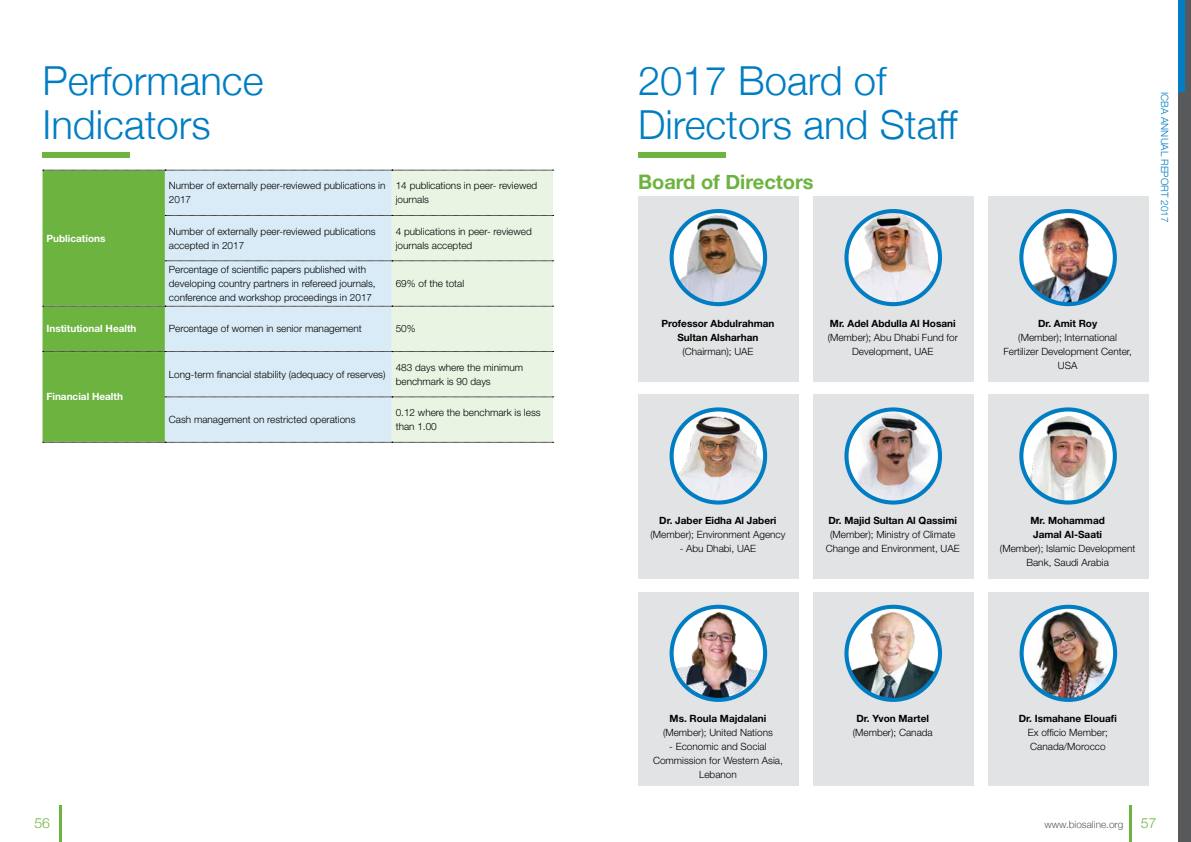
<style>
.page{position:relative;width:1191px;height:842px;background:#fff}
.page>*{position:absolute;margin:0;border:0;box-sizing:border-box;transform-origin:0 0}
.t1{font:300 40px/44px "Helvetica Neue";color:#007dc3}
.t2{font:700 20px "Helvetica Neue";color:#6cb33f}
.t3{font:300 14px "Helvetica Neue";color:#6cb33f}
.t4{font:300 10px/14px "Helvetica Neue LT Std";color:#000}
.t5{font:700 10px/14px "Helvetica Neue LT Std";color:#000;text-align:center}
.t6{font:700 10px "Helvetica Neue LT Std";color:#fff}
.t7{font:300 10px "Helvetica Neue";color:#007dc3}
.t8{font:300 10px "Helvetica Neue";color:#58595b}
</style>
<div class="page">
<div style="left:638px;top:196px;width:160px;height:186px;background:#e2e3e4"></div>
<div style="left:638px;top:395px;width:160px;height:184px;background:#e2e3e4"></div>
<div style="left:638px;top:592px;width:160px;height:193px;background:#e2e3e4"></div>
<div style="left:813px;top:196px;width:160px;height:186px;background:#e2e3e4"></div>
<div style="left:813px;top:395px;width:160px;height:184px;background:#e2e3e4"></div>
<div style="left:813px;top:592px;width:160px;height:193px;background:#e2e3e4"></div>
<div style="left:988px;top:592px;width:160px;height:193px;background:#e2e3e4"></div>
<div style="left:987px;top:196px;width:161px;height:186px;background:#e2e3e4"></div>
<div style="left:987px;top:395px;width:161px;height:184px;background:#e2e3e4"></div>
<div style="left:43px;top:152px;width:87px;height:5px;background:#6cb33f"></div>
<div style="left:638px;top:152px;width:88px;height:5px;background:#6cb33f"></div>
<svg style="left:43px;top:170px;width:511px;height:273px;background:#c1ddc1"></svg>
<img style="left:671px;top:211px;width:94px;height:93px;border-radius:47px">
<div style="left:669px;top:209px;width:98px;height:97px;border:4px solid #007dc3;border-radius:50%"></div>
<img style="left:671px;top:409px;width:94px;height:93px;border-radius:47px">
<div style="left:669px;top:407px;width:98px;height:98px;border:4px solid #007dc3;border-radius:50%"></div>
<img style="left:671px;top:607px;width:94px;height:93px;border-radius:47px">
<div style="left:669px;top:605px;width:98px;height:97px;border:4px solid #007dc3;border-radius:50%"></div>
<img style="left:846px;top:211px;width:94px;height:93px;border-radius:47px">
<div style="left:844px;top:209px;width:98px;height:97px;border:4px solid #007dc3;border-radius:50%"></div>
<img style="left:849px;top:409px;width:90px;height:93px">
<div style="left:844px;top:407px;width:98px;height:98px;border:4px solid #007dc3;border-radius:50%"></div>
<img style="left:846px;top:607px;width:94px;height:93px;border-radius:47px">
<div style="left:844px;top:605px;width:98px;height:97px;border:4px solid #007dc3;border-radius:50%"></div>
<img style="left:1021px;top:607px;width:94px;height:93px;border-radius:47px">
<div style="left:1019px;top:605px;width:98px;height:97px;border:4px solid #007dc3;border-radius:50%"></div>
<img style="left:1024px;top:211px;width:89px;height:93px">
<div style="left:1019px;top:209px;width:97px;height:97px;border:4px solid #007dc3;border-radius:50%"></div>
<img style="left:1021px;top:409px;width:93px;height:93px;border-radius:47px">
<div style="left:1019px;top:407px;width:97px;height:98px;border:4px solid #007dc3;border-radius:50%"></div>
<hr style="left:1129px;top:805px;width:3px;height:37px;background:#6cb33f">
<hr style="left:60px;top:805px;width:2px;height:37px;background:#6cb33f">
<div style="left:1177px;top:0;width:14px;height:842px;background:#58595b"></div>
<div style="left:1177px;top:0;width:7px;height:92px;background:#007dc3"></div>
<h1 class="t1" style="left:43px;top:56px;width:222px">Performance<br>Indicators</h1>
<h1 class="t1" style="left:638px;top:56px;width:321px">2017 Board of<br>Directors and Staff</h1>
<p class="t6" style="left:47px;top:232px;width:60px">Publications</p>
<p class="t4" style="left:169px;top:179px;width:218px">Number of externally peer-reviewed publications in<br>2017</p>
<p class="t4" style="left:396px;top:179px;width:143px">14 publications in peer- reviewed journals</p>
<p class="t4" style="left:169px;top:224px;width:208px">Number of externally peer-reviewed publications accepted in 2017</p>
<p class="t4" style="left:396px;top:224px;width:137px">4 publications in peer- reviewed journals accepted</p>
<p class="t4" style="left:169px;top:262px;width:208px">Percentage of scientific papers published with developing country partners in refereed journals, conference and workshop proceedings in 2017</p>
<p class="t4" style="left:396px;top:276px;width:70px">69% of the total</p>
<p class="t6" style="left:47px;top:323px;width:91px">Institutional Health</p>
<p class="t4" style="left:169px;top:322px;width:194px">Percentage of women in senior management</p>
<p class="t4" style="left:396px;top:322px;width:22px">50%</p>
<p class="t6" style="left:46px;top:391px;width:78px">Financial Health</p>
<p class="t4" style="left:169px;top:367px;width:218px">Long-term financial stability (adequacy of reserves)</p>
<p class="t4" style="left:396px;top:360px;width:129px">483 days where the minimum benchmark is 90 days</p>
<p class="t4" style="left:169px;top:412px;width:188px">Cash management on restricted operations</p>
<p class="t4" style="left:396px;top:405px;width:146px">0.12 where the benchmark is less than 1.00</p>
<h2 class="t2" style="left:638px;top:167px;width:177px">Board of Directors</h2>
<p class="t5" style="left:661px;top:316px;width:114px">Professor Abdulrahman<br>Sultan Alsharhan</p>
<p class="t4" style="left:682px;top:344px;width:72px">(Chairman); UAE</p>
<p class="t5" style="left:830px;top:316px;width:127px">Mr. Adel Abdulla Al Hosani</p>
<p class="t4" style="left:827px;top:330px;width:132px;text-align:center">(Member); Abu Dhabi Fund for<br>Development, UAE</p>
<p class="t5" style="left:659px;top:514px;width:119px">Dr. Jaber Eidha Al Jaberi</p>
<p class="t4" style="left:650px;top:528px;width:136px">(Member); Environment Agency</p>
<p class="t4" style="left:680px;top:542px;width:78px">- Abu Dhabi, UAE</p>
<p class="t5" style="left:828px;top:514px;width:130px">Dr. Majid Sultan Al Qassimi</p>
<p class="t4" style="left:826px;top:528px;width:135px;text-align:center">(Member); Ministry of Climate<br>Change and Environment, UAE</p>
<p class="t7" style="left:1172px;top:92px;width:132px;rotate:90deg">ICBA ANNUAL REPORT 2017</p>
<p class="t5" style="left:1038px;top:316px;width:61px">Dr. Amit Roy</p>
<p class="t4" style="left:1003px;top:330px;width:130px;text-align:center">(Member); International<br>Fertilizer Development Center,<br>USA</p>
<p class="t5" style="left:1030px;top:514px;width:76px;text-align:left">Mr. Mohammad<br>Jamal Al-Saati</p>
<p class="t4" style="left:1000px;top:542px;width:137px;text-align:center">(Member); Islamic Development<br>Bank, Saudi Arabia</p>
<p class="t5" style="left:669px;top:711px;width:98px">Ms. Roula Majdalani</p>
<p class="t4" style="left:663px;top:725px;width:111px">(Member); United Nations</p>
<p class="t4" style="left:653px;top:739px;width:131px;text-align:center">- Economic and Social<br>Commission for Western Asia,<br>Lebanon</p>
<p class="t5" style="left:856px;top:711px;width:74px">Dr. Yvon Martel</p>
<p class="t4" style="left:852px;top:725px;width:82px">(Member); Canada</p>
<p class="t5" style="left:1018px;top:711px;width:100px">Dr. Ismahane Elouafi</p>
<p class="t4" style="left:1028px;top:725px;width:82px">Ex officio Member;<br>Canada/Morocco</p>
<h3 class="t3" style="left:35px;top:812px;width:17px">56</h3>
<p class="t8" style="left:1044px;top:816px;width:80px">www.biosaline.org</p>
<h3 class="t3" style="left:1140px;top:812px;width:17px">57</h3>
</div>
